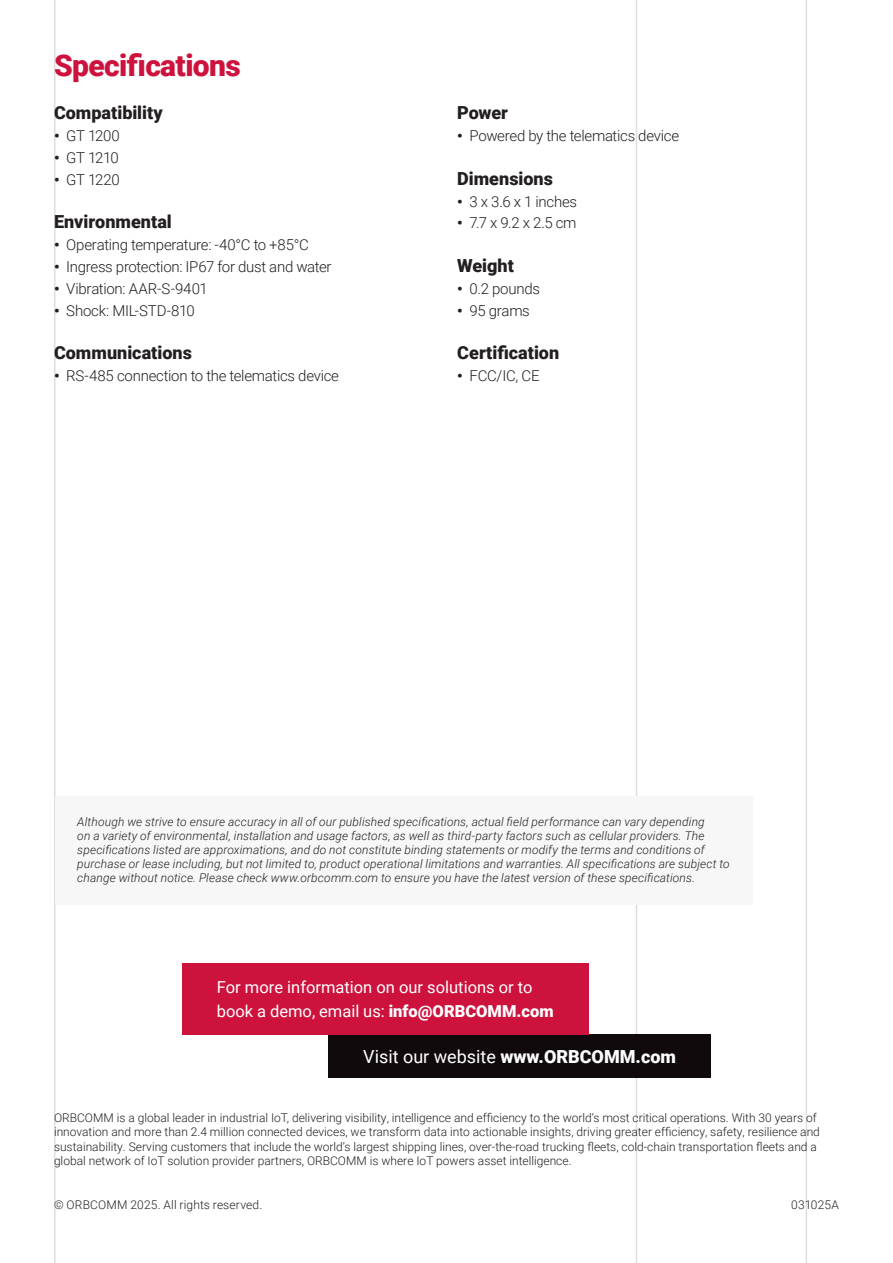
<style>
.page{position:relative;width:893px;height:1263px;background:#fff}
.page>*{position:absolute;margin:0;border:0;box-sizing:border-box;transform-origin:0 0}
.Specifications_-_Title{font:900 30px "Roboto";letter-spacing:-.02em;color:#cd123d}
.Specifications_-__2_Column__Black_Headin{font:900 18px "Roboto";color:#231f20}
.End_-_CTA_-_Black_Box_-_A4{font:18px "Roboto";color:#fff}
.End_-_CTA_-_Black_Box_-_A4-2{font:16.5px/24px "Roboto";color:#fff}
.t1{font:300 15px "Roboto";letter-spacing:-.02em;color:#231f20}
.End_-_Disclaimer{font:italic 300 12px/14.1px "Roboto";letter-spacing:.01em;color:#231f20}
.End_-_Boilerplate{font:300 12px/14.4px "Roboto";color:#231f20}
.s1{font-weight:900}
</style>
<div class="page">
<hr style="left:54px;top:0;width:2px;height:1263px;background:#231f20">
<hr style="left:636px;top:0;width:1px;height:1263px;background:#231f20">
<hr style="left:806px;top:0;width:1px;height:1263px;background:#231f20">
<div style="left:55px;top:796px;width:698px;height:109px;background:#f7f7f8"></div>
<div style="left:328px;top:1035px;width:383px;height:43px;background:#110a0c"></div>
<div style="left:182px;top:963px;width:406px;height:72px;background:#cd123d"></div>
<p class="Specifications_-_Title" style="left:54px;top:44px;width:188px">Specifications</p>
<p class="Specifications_-__2_Column__Black_Headin" style="left:54px;top:100px;width:110px">Compatibility</p>
<p class="t1" style="left:54px;top:125px;width:67px"><span class="s1">•</span> GT 1200</p>
<p class="t1" style="left:54px;top:147px;width:66px"><span class="s1">•</span> GT 1210</p>
<p class="t1" style="left:54px;top:169px;width:67px"><span class="s1">•</span> GT 1220</p>
<p class="Specifications_-__2_Column__Black_Headin" style="left:54px;top:209px;width:119px">Environmental</p>
<p class="t1" style="left:54px;top:234px;width:256px"><span class="s1">•</span> Operating temperature: -40°C to +85°C</p>
<p class="t1" style="left:54px;top:256px;width:279px"><span class="s1">•</span> Ingress protection: IP67 for dust and water</p>
<p class="t1" style="left:54px;top:278px;width:155px"><span class="s1">•</span> Vibration: AAR-S-9401</p>
<p class="t1" style="left:54px;top:300px;width:142px"><span class="s1">•</span> Shock: MIL-STD-810</p>
<p class="Specifications_-__2_Column__Black_Headin" style="left:54px;top:340px;width:139px">Communications</p>
<p class="t1" style="left:54px;top:365px;width:287px"><span class="s1">•</span> RS-485 connection to the telematics device</p>
<p class="Specifications_-__2_Column__Black_Headin" style="left:457px;top:100px;width:52px">Power</p>
<p class="t1" style="left:457px;top:125px;width:223px"><span class="s1">•</span> Powered by the telematics device</p>
<p class="Specifications_-__2_Column__Black_Headin" style="left:457px;top:166px;width:97px">Dimensions</p>
<p class="t1" style="left:457px;top:191px;width:121px"><span class="s1">•</span> 3 x 3.6 x 1 inches</p>
<p class="t1" style="left:457px;top:212px;width:121px"><span class="s1">•</span> 7.7 x 9.2 x 2.5 cm</p>
<p class="Specifications_-__2_Column__Black_Headin" style="left:457px;top:253px;width:58px">Weight</p>
<p class="t1" style="left:457px;top:278px;width:84px"><span class="s1">•</span> 0.2 pounds</p>
<p class="t1" style="left:457px;top:300px;width:74px"><span class="s1">•</span> 95 grams</p>
<p class="Specifications_-__2_Column__Black_Headin" style="left:457px;top:340px;width:103px">Certification</p>
<p class="t1" style="left:457px;top:365px;width:84px"><span class="s1">•</span> FCC/IC, CE</p>
<p class="End_-_Disclaimer" style="left:77px;top:814px;width:654px">Although we strive to ensure accuracy in all of our published specifications, actual field performance can vary depending<br>on a variety of environmental, installation and usage factors, as well as third-party factors such as cellular providers. The specifications listed are approximations, and do not constitute binding statements or modify the terms and conditions of purchase or lease including, but not limited to, product operational limitations and warranties. All specifications are subject to change without notice. Please check www.orbcomm.com to ensure you have the latest version of these specifications.</p>
<p class="End_-_CTA_-_Black_Box_-_A4-2" style="left:217px;top:974px;width:338px">For more information on our solutions or to book a demo, email us: <span class="s1">info@ORBCOMM.com</span></p>
<p class="End_-_CTA_-_Black_Box_-_A4" style="left:363px;top:1044px;width:314px">Visit our website <span class="s1">www.ORBCOMM.com</span></p>
<p class="End_-_Boilerplate" style="left:54px;top:1110px;width:767px">ORBCOMM is a global leader in industrial IoT, delivering visibility, intelligence and efficiency to the world’s most critical operations. With 30 years of innovation and more than 2.4 million connected devices, we transform data into actionable insights, driving greater efficiency, safety, resilience and sustainability. Serving customers that include the world’s largest shipping lines, over-the-road trucking fleets, cold-chain transportation fleets and a global network of IoT solution provider partners, ORBCOMM is where IoT powers asset intelligence.</p>
<p class="End_-_Boilerplate" style="left:54px;top:1197px;width:210px">© ORBCOMM 2025. All rights reserved.</p>
<p class="End_-_Boilerplate" style="left:791px;top:1197px;width:49px">031025A</p>
</div>
